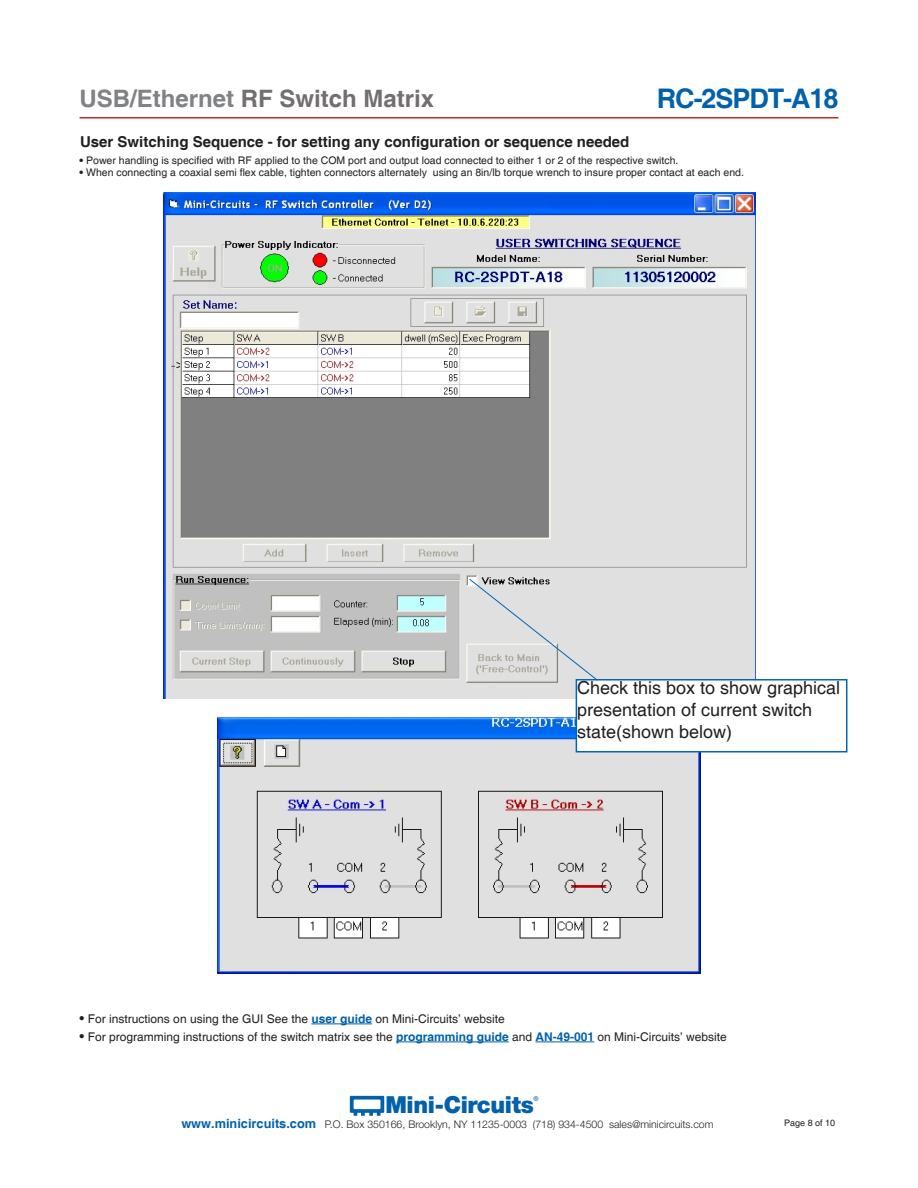
<style>
.page{position:relative;width:918px;height:1188px;background:#fff}
.page>*{position:absolute;margin:0;border:0;box-sizing:border-box;transform-origin:0 0}
.t1{font:700 27px "Helvetica";letter-spacing:-.04em;color:#0261aa}
.t2{font:700 24px "Helvetica";color:#736f71}
.t3{font:900 23.55px "Helvetica Neue";letter-spacing:-.015em;color:#0261aa}
.t4{font:18px/21.6px "Helvetica";color:#231f20}
.SECTIONS-HEAD{font:700 15px "Helvetica";color:#231f20}
.SECTIONS-HEAD-2{font:12px "Helvetica";color:#231f20}
.SUB-HEADLINE{font:10.5px "Helvetica";color:#231f20}
.t5{font:300 10.5px "Helvetica Neue";color:#231f20}
.t6{font:9px "Helvetica";color:#231f20}
.t7{font:500 6.6px "Helvetica Neue";color:#0261aa}
.s1{color:#808285}
.s2{font-weight:700}
.s3{font-size:13.5px}
.s4{font-weight:700;color:#0061aa}
.s5{font-weight:700;color:#0061a9}
.s6{font-family:"Helvetica";font-weight:700;font-size:12.75px;color:#0261aa}
</style>
<div class="page">
<svg style="left:350px;top:1096px;width:34px;height:20px"></svg>
<hr style="left:80px;top:117px;width:758px;height:1px;background:#d1232a">
<img style="left:163px;top:192px;width:592px;height:507px">
<img style="left:217px;top:718px;width:484px;height:255px">
<div style="left:576px;top:680px;width:271px;height:72px;background:#fff"></div>
<div style="left:576px;top:679px;width:271px;height:74px;border:2px solid #0166b3"></div>
<svg style="left:469px;top:578px;width:129px;height:103px;background:#d9dada"></svg>
<hr style="left:311px;top:1024px;width:61px;height:1px;background:#0061aa">
<hr style="left:396px;top:1042px;width:113px;height:1px;background:#0061a9">
<hr style="left:535px;top:1042px;width:59px;height:1px;background:#0061a9">
<h2 class="t2" style="left:80px;top:84px;width:356px"><span class="s1">USB/Ethernet</span> RF Switch Matrix</h2>
<h1 class="t1" style="left:657px;top:82px;width:183px">RC-2SPDT-A18</h1>
<p class="SECTIONS-HEAD" style="left:80px;top:133px;width:551px">User Switching Sequence - for setting any configuration or sequence needed</p>
<p class="SUB-HEADLINE" style="left:80px;top:154px;width:600px"><span class="s2">•</span> Power handling is specified with RF applied to the COM port and output load connected to either 1 or 2 of the respective switch.</p>
<p class="SUB-HEADLINE" style="left:80px;top:167px;width:666px"><span class="s2">•</span> When connecting a coaxial semi flex cable, tighten connectors alternately using an 8in/lb torque wrench to insure proper contact at each end.</p>
<p class="t4" style="left:577px;top:678px;width:265px">Check this box to show graphical presentation of current switch state(shown below)</p>
<p class="SECTIONS-HEAD-2" style="left:80px;top:1012px;width:427px"><span class="s3">•</span> For instructions on using the GUI See the <span class="s4">user guide</span> on Mini-Circuits’ website</p>
<p class="SECTIONS-HEAD-2" style="left:80px;top:1030px;width:649px"><span class="s3">•</span> For programming instructions of the switch matrix see the <span class="s5">programming guide</span> and <span class="s5">AN-49-001</span> on Mini-Circuits’ website</p>
<h3 class="t3" style="left:385px;top:1090px;width:150px">Mini-Circuits</h3>
<p class="t7" style="left:533px;top:1094px;width:7px">®</p>
<p class="t5" style="left:181px;top:1118px;width:534px"><span class="s6">www.minicircuits.com</span> P.O. Box 350166, Brooklyn, NY 11235-0003 (718) 934-4500 sales@minicircuits.com</p>
<p class="t6" style="left:784px;top:1117px;width:53px">Page 8 of 10</p>
</div>
